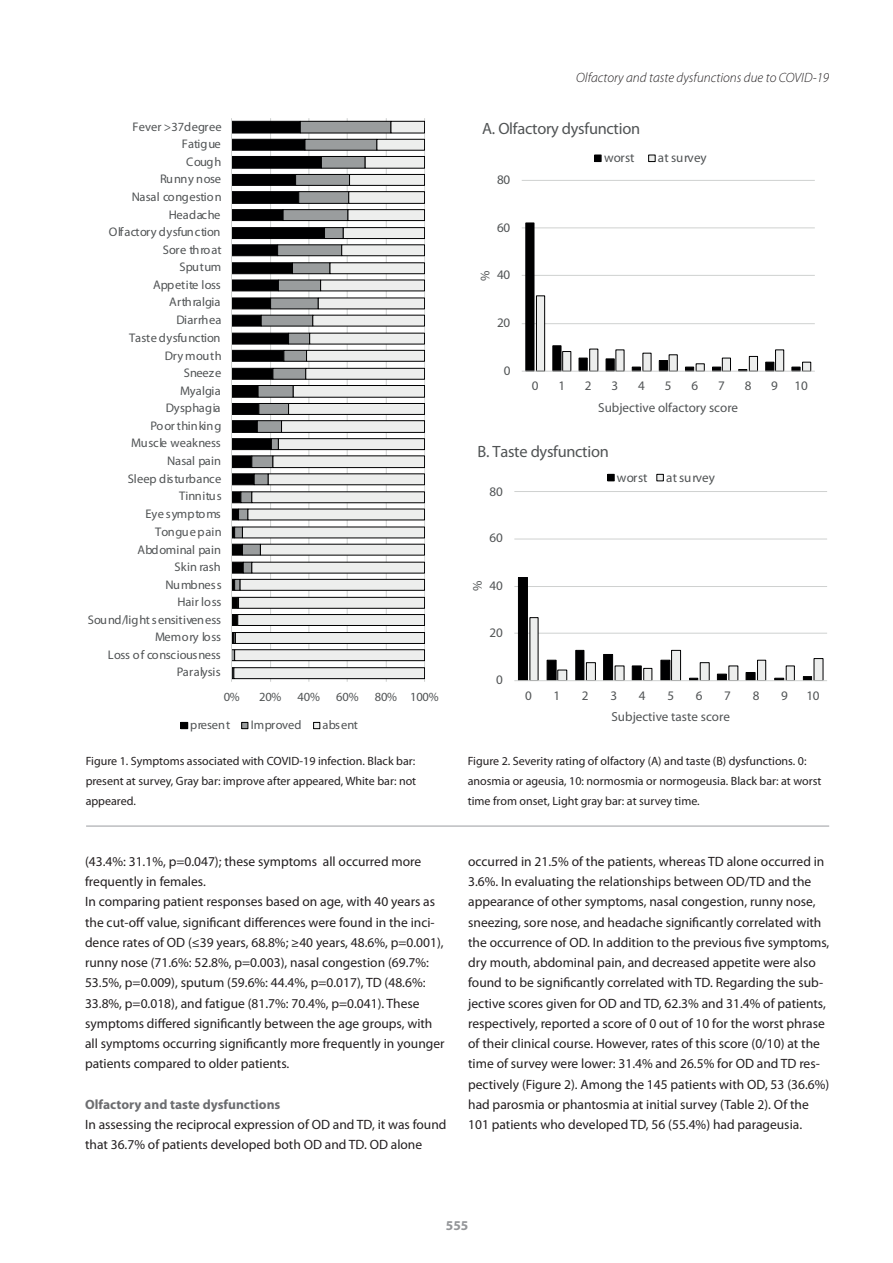
<style>
.page{position:relative;width:893px;height:1263px;background:#fff}
.page>*{position:absolute;margin:0;border:0;box-sizing:border-box;transform-origin:0 0}
.t1{font:16.35px "Myriad Pro";letter-spacing:-.015em;color:#515455}
.Kopje{font:13.5px/20.2px "Myriad Pro";color:#231f20}
.t2{font:italic 300 13.5px "Myriad Pro";color:#231f20}
.Kopje-2{font:700 13.5px "Myriad Pro";color:#6c6d70}
.t3{font:700 13.5px "Myriad Pro";color:#939598}
.t4{font:13.05px "Myriad Pro";color:#515455}
.t5{font:13.05px "Myriad Pro";letter-spacing:.02em;color:#515455}
.t6{font:12.45px "Myriad Pro";letter-spacing:.01em;color:#515455}
.t7{font:12.45px "Myriad Pro";letter-spacing:-.02em;color:#515455}
.t8{font:12.45px "Myriad Pro";letter-spacing:.035em;color:#515455}
.t9{font:12.45px "Myriad Pro";letter-spacing:-.01em;color:#515455}
.t10{font:12.45px "Myriad Pro";letter-spacing:.04em;color:#515455}
.bijschrift{font:12px/20.2px "Myriad Pro";color:#231f20;text-align:justify}
</style>
<div class="page">
<hr style="left:86px;top:825px;width:743px;height:2px;background:#bcbdc0">
<hr style="left:270px;top:118px;width:1px;height:564px;background:#cfd1d0">
<hr style="left:308px;top:118px;width:1px;height:564px;background:#cfd1d0">
<hr style="left:347px;top:118px;width:1px;height:564px;background:#cfd1d0">
<hr style="left:386px;top:118px;width:1px;height:564px;background:#cfd1d0">
<hr style="left:424px;top:118px;width:1px;height:564px;background:#cfd1d0">
<svg style="left:233px;top:120px;width:192px;height:559px"></svg>
<hr style="left:231px;top:118px;width:1px;height:564px;background:#cfd1d0">
<div style="left:181px;top:722px;width:7px;height:7px;background:#000001"></div>
<div style="left:180px;top:722px;width:8px;height:7px;border:1px solid #000001"></div>
<div style="left:242px;top:722px;width:6px;height:7px;background:#9a9d9e"></div>
<div style="left:241px;top:722px;width:7px;height:7px;border:1px solid #000001"></div>
<div style="left:314px;top:722px;width:6px;height:7px;background:#edeeed"></div>
<div style="left:313px;top:722px;width:7px;height:7px;border:1px solid #000001"></div>
<hr style="left:522px;top:323px;width:293px;height:1px;background:#cfd1d0">
<hr style="left:522px;top:275px;width:293px;height:1px;background:#cfd1d0">
<hr style="left:522px;top:227px;width:293px;height:1px;background:#cfd1d0">
<hr style="left:522px;top:180px;width:293px;height:1px;background:#cfd1d0">
<svg style="left:525px;top:222px;width:286px;height:149px"></svg>
<hr style="left:522px;top:371px;width:293px;height:1px;background:#cfd1d0">
<div style="left:595px;top:155px;width:6px;height:7px;background:#000001"></div>
<div style="left:594px;top:155px;width:8px;height:7px;border:1px solid #000001"></div>
<div style="left:649px;top:155px;width:6px;height:7px;background:#edeeed"></div>
<div style="left:648px;top:155px;width:8px;height:7px;border:1px solid #000001"></div>
<hr style="left:514px;top:633px;width:313px;height:1px;background:#cfd1d0">
<hr style="left:514px;top:586px;width:313px;height:1px;background:#cfd1d0">
<hr style="left:514px;top:539px;width:313px;height:1px;background:#cfd1d0">
<hr style="left:514px;top:491px;width:313px;height:1px;background:#cfd1d0">
<svg style="left:518px;top:577px;width:306px;height:103px"></svg>
<hr style="left:514px;top:680px;width:313px;height:1px;background:#cfd1d0">
<div style="left:608px;top:474px;width:6px;height:7px;background:#000001"></div>
<div style="left:607px;top:474px;width:8px;height:7px;border:1px solid #000001"></div>
<div style="left:657px;top:474px;width:6px;height:7px;background:#edeeed"></div>
<div style="left:656px;top:474px;width:8px;height:7px;border:1px solid #000001"></div>
<p class="t6" style="left:133px;top:120px;width:91px">Fever &gt;37degree</p>
<p class="t6" style="left:182px;top:137px;width:41px">Fatigue</p>
<p class="t6" style="left:186px;top:155px;width:37px">Cough</p>
<p class="t7" style="left:160px;top:172px;width:63px">Runny nose</p>
<p class="t6" style="left:132px;top:190px;width:91px">Nasal congestion</p>
<p class="t6" style="left:169px;top:208px;width:53px">Headache</p>
<p class="t6" style="left:109px;top:225px;width:113px">Olfactory dysfunction</p>
<p class="t6" style="left:163px;top:243px;width:60px">Sore throat</p>
<p class="t6" style="left:179px;top:260px;width:43px">Sputum</p>
<p class="t6" style="left:153px;top:278px;width:69px">Appetite loss</p>
<p class="t6" style="left:169px;top:295px;width:53px">Arthralgia</p>
<p class="t6" style="left:176px;top:313px;width:47px">Diarrhea</p>
<p class="t6" style="left:129px;top:331px;width:93px">Tastedysfunction</p>
<p class="t10" style="left:165px;top:349px;width:58px">Dry mouth</p>
<p class="t6" style="left:184px;top:366px;width:39px">Sneeze</p>
<p class="t6" style="left:180px;top:384px;width:42px">Myalgia</p>
<p class="t6" style="left:166px;top:401px;width:56px">Dysphagia</p>
<p class="t6" style="left:150px;top:419px;width:73px">Poor thinking</p>
<p class="t6" style="left:131px;top:436px;width:91px">Muscle weakness</p>
<p class="t6" style="left:167px;top:454px;width:55px">Nasal pain</p>
<p class="t6" style="left:128px;top:472px;width:95px">Sleep disturbance</p>
<p class="t6" style="left:179px;top:489px;width:44px">Tinnitus</p>
<p class="t8" style="left:145px;top:507px;width:77px">Eyesymptoms</p>
<p class="t6" style="left:155px;top:525px;width:68px">Tonguepain</p>
<p class="t6" style="left:138px;top:543px;width:85px">Abdominal pain</p>
<p class="t6" style="left:175px;top:560px;width:48px">Skin rash</p>
<p class="t6" style="left:165px;top:578px;width:58px">Numbness</p>
<p class="t6" style="left:178px;top:595px;width:46px">Hair loss</p>
<p class="t6" style="left:88px;top:613px;width:135px">Sound/light sensitiveness</p>
<p class="t9" style="left:155px;top:630px;width:67px">Memory loss</p>
<p class="t7" style="left:108px;top:648px;width:114px">Loss of consciousness</p>
<p class="t6" style="left:177px;top:665px;width:46px">Paralysis</p>
<p class="t6" style="left:224px;top:689px;width:18px">0%</p>
<p class="t6" style="left:259px;top:689px;width:24px">20%</p>
<p class="t6" style="left:298px;top:689px;width:24px">40%</p>
<p class="t6" style="left:336px;top:689px;width:24px">60%</p>
<p class="t6" style="left:375px;top:689px;width:66px">80% 100%</p>
<p class="t6" style="left:190px;top:718px;width:42px">present</p>
<p class="t6" style="left:251px;top:718px;width:52px">Improved</p>
<p class="t6" style="left:323px;top:718px;width:37px">absent</p>
<p class="bijschrift" style="left:86px;top:751px;width:332px">Figure 1. Symptoms associated with COVID-19 infection. Black bar: present at survey, Gray bar: improve after appeared, White bar: not appeared.</p>
<p class="Kopje" style="left:85px;top:851px;width:338px">(43.4%: 31.1%, p=0.047); these symptoms all occurred more frequently in females.</p>
<p class="Kopje" style="left:85px;top:892px;width:361px">In comparing patient responses based on age, with 40 years as the cut-off value, significant differences were found in the inci&shy;dence rates of OD (≤39 years, 68.8%; ≥40 years, 48.6%, p=0.001), runny nose (71.6%: 52.8%, p=0.003), nasal congestion (69.7%:<br>53.5%, p=0.009), sputum (59.6%: 44.4%, p=0.017), TD (48.6%:<br>33.8%, p=0.018), and fatigue (81.7%: 70.4%, p=0.041). These symptoms differed significantly between the age groups, with all symptoms occurring significantly more frequently in younger patients compared to older patients.</p>
<p class="Kopje-2" style="left:85px;top:1097px;width:197px">Olfactory and taste dysfunctions</p>
<p class="Kopje" style="left:85px;top:1115px;width:363px">In assessing the reciprocal expression of OD and TD, it was found that 36.7% of patients developed both OD and TD. OD alone</p>
<p class="t2" style="left:576px;top:70px;width:255px">Olfactory and taste dysfunctions due to COVID-19</p>
<p class="t1" style="left:482px;top:119px;width:160px">A. Olfactory dysfunction</p>
<p class="t4" style="left:604px;top:151px;width:32px">worst</p>
<p class="t5" style="left:658px;top:151px;width:50px">atsurvey</p>
<p class="t4" style="left:497px;top:172px;width:15px">80</p>
<p class="t4" style="left:497px;top:220px;width:15px">60</p>
<p class="t4" style="left:497px;top:268px;width:15px">40</p>
<p class="t4" style="left:478px;top:281px;width:12px;rotate:-90deg">%</p>
<p class="t4" style="left:497px;top:315px;width:15px">20</p>
<p class="t4" style="left:504px;top:364px;width:8px">0</p>
<p class="t4" style="left:532px;top:378px;width:8px">0</p>
<p class="t4" style="left:558px;top:378px;width:8px">1</p>
<p class="t4" style="left:585px;top:378px;width:8px">2</p>
<p class="t4" style="left:612px;top:378px;width:8px">3</p>
<p class="t4" style="left:638px;top:378px;width:8px">4</p>
<p class="t4" style="left:665px;top:378px;width:8px">5</p>
<p class="t4" style="left:691px;top:378px;width:8px">6</p>
<p class="t4" style="left:718px;top:378px;width:8px">7</p>
<p class="t4" style="left:745px;top:378px;width:8px">8</p>
<p class="t4" style="left:771px;top:378px;width:8px">9</p>
<p class="t4" style="left:795px;top:378px;width:15px">10</p>
<p class="t4" style="left:598px;top:401px;width:141px">Subjective olfactory score</p>
<p class="t1" style="left:477px;top:443px;width:133px">B. Taste dysfunction</p>
<p class="t4" style="left:489px;top:484px;width:15px">80</p>
<p class="t4" style="left:617px;top:470px;width:32px">worst</p>
<p class="t5" style="left:666px;top:470px;width:50px">atsurvey</p>
<p class="t4" style="left:489px;top:531px;width:15px">60</p>
<p class="t4" style="left:489px;top:578px;width:15px">40</p>
<p class="t4" style="left:470px;top:591px;width:12px;rotate:-90deg">%</p>
<p class="t4" style="left:489px;top:626px;width:15px">20</p>
<p class="t4" style="left:496px;top:672px;width:8px">0</p>
<p class="t4" style="left:525px;top:688px;width:8px">0</p>
<p class="t4" style="left:553px;top:688px;width:8px">1</p>
<p class="t4" style="left:582px;top:688px;width:8px">2</p>
<p class="t4" style="left:610px;top:688px;width:8px">3</p>
<p class="t4" style="left:639px;top:688px;width:8px">4</p>
<p class="t4" style="left:667px;top:688px;width:8px">5</p>
<p class="t4" style="left:696px;top:688px;width:8px">6</p>
<p class="t4" style="left:724px;top:688px;width:8px">7</p>
<p class="t4" style="left:753px;top:688px;width:8px">8</p>
<p class="t4" style="left:781px;top:688px;width:8px">9</p>
<p class="t4" style="left:806px;top:688px;width:15px">10</p>
<p class="t4" style="left:611px;top:709px;width:120px">Subjective taste score</p>
<p class="bijschrift" style="left:468px;top:751px;width:355px;text-align:left">Figure 2. Severity rating of olfactory (A) and taste (B) dysfunctions. 0: anosmia or ageusia, 10: normosmia or normogeusia. Black bar: at worst time from onset, Light gray bar: at survey time.</p>
<p class="Kopje" style="left:468px;top:851px;width:363px">occurred in 21.5% of the patients, whereas TD alone occurred in 3.6%. In evaluating the relationships between OD/TD and the appearance of other symptoms, nasal congestion, runny nose, sneezing, sore nose, and headache significantly correlated with the occurrence of OD. In addition to the previous five symptoms, dry mouth, abdominal pain, and decreased appetite were also found to be significantly correlated with TD. Regarding the sub&shy;jective scores given for OD and TD, 62.3% and 31.4% of patients, respectively, reported a score of 0 out of 10 for the worst phrase of their clinical course. However, rates of this score (0/10) at the time of survey were lower: 31.4% and 26.5% for OD and TD res&shy;pectively (Figure 2). Among the 145 patients with OD, 53 (36.6%) had parosmia or phantosmia at initial survey (Table 2). Of the 101 patients who developed TD, 56 (55.4%) had parageusia.</p>
<p class="t3" style="left:446px;top:1218px;width:24px">555</p>
</div>
